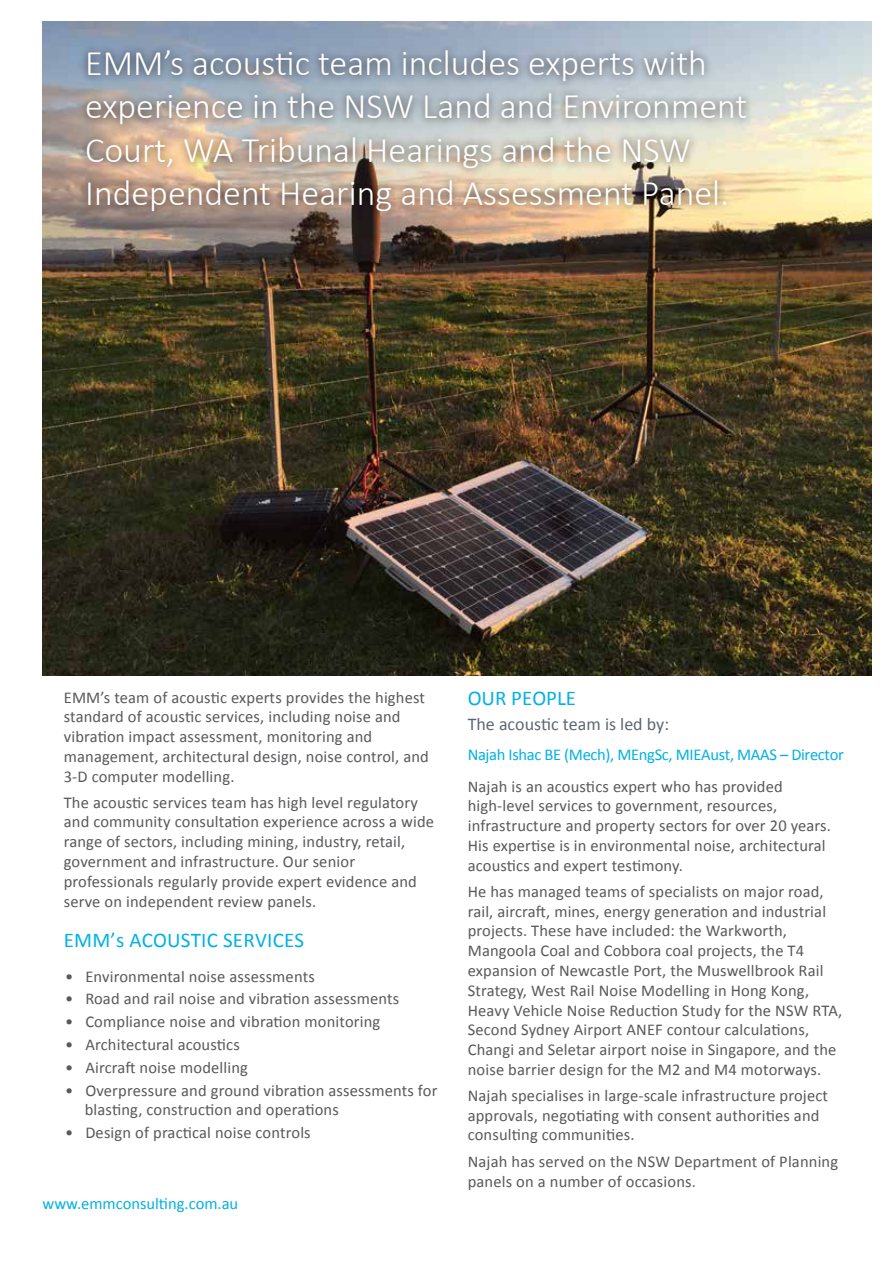
<style>
.page{position:relative;width:893px;height:1263px;background:#fff}
.page>*{position:absolute;margin:0;border:0;box-sizing:border-box;transform-origin:0 0}
.t1{font:300 36px/43.2px "Calibri";color:#fff}
.t2{font:21px "Calibri";letter-spacing:.01em;color:#00b1e3}
.t3{font:18px "Calibri";color:#5d6770}
.t4{font:16.5px/19.8px "Calibri";letter-spacing:.01em;color:#58595b}
.t5{font:16.5px "Calibri";letter-spacing:-.02em;color:#00b1e3}
.t6{font:16.5px "Calibri";color:#00b1e3}
</style>
<div class="page">
<img style="left:43px;top:21px;width:829px;height:655px">
<img style="left:73px;top:33px;width:769px;height:580px">
<h1 class="t1" style="left:85px;top:40px;width:664px">EMM’s acoustic team includes experts with experience in the NSW Land and Environment Court, WA Tribunal Hearings and the NSW Independent Hearing and Assessment Panel.</h1>
<p class="t4" style="left:64px;top:687px;width:367px">EMM’s team of acoustic experts provides the highest standard of acoustic services, including noise and vibration impact assessment, monitoring and management, architectural design, noise control, and 3-D computer modelling.</p>
<p class="t4" style="left:64px;top:792px;width:372px">The acoustic services team has high level regulatory and community consultation experience across a wide range of sectors, including mining, industry, retail, government and infrastructure. Our senior professionals regularly provide expert evidence and serve on independent review panels.</p>
<p class="t2" style="left:64px;top:926px;width:242px">EMM’s ACOUSTIC SERVICES</p>
<p class="t4" style="left:65px;top:966px;width:251px">• Environmental noise assessments</p>
<p class="t4" style="left:65px;top:989px;width:335px">• Road and rail noise and vibration assessments</p>
<p class="t4" style="left:65px;top:1012px;width:317px">• Compliance noise and vibration monitoring</p>
<p class="t4" style="left:65px;top:1035px;width:176px">• Architectural acoustics</p>
<p class="t4" style="left:65px;top:1057px;width:184px">• Aircraft noise modelling</p>
<p class="t4" style="left:85px;top:1080px;width:354px;text-indent:-20px">• Overpressure and ground vibration assessments for blasting, construction and operations</p>
<p class="t4" style="left:65px;top:1123px;width:247px">• Design of practical noise controls</p>
<p class="t6" style="left:43px;top:1193px;width:197px">www.emmconsulting.com.au</p>
<p class="t2" style="left:468px;top:685px;width:110px">OUR PEOPLE</p>
<p class="t3" style="left:468px;top:712px;width:203px">The acoustic team is led by:</p>
<p class="t5" style="left:468px;top:744px;width:378px">Najah Ishac BE (Mech), MEngSc, MIEAust, MAAS – Director</p>
<p class="t4" style="left:468px;top:776px;width:365px">Najah is an acoustics expert who has provided high-level services to government, resources, infrastructure and property sectors for over 20 years.<br>His expertise is in environmental noise, architectural acoustics and expert testimony.</p>
<p class="t4" style="left:468px;top:881px;width:376px">He has managed teams of specialists on major road, rail, aircraft, mines, energy generation and industrial projects. These have included: the Warkworth, Mangoola Coal and Cobbora coal projects, the T4 expansion of Newcastle Port, the Muswellbrook Rail Strategy, West Rail Noise Modelling in Hong Kong, Heavy Vehicle Noise Reduction Study for the NSW RTA, Second Sydney Airport ANEF contour calculations, Changi and Seletar airport noise in Singapore, and the noise barrier design for the M2 and M4 motorways.</p>
<p class="t4" style="left:468px;top:1085px;width:362px">Najah specialises in large-scale infrastructure project approvals, negotiating with consent authorities and consulting communities.</p>
<p class="t4" style="left:468px;top:1152px;width:372px">Najah has served on the NSW Department of Planning panels on a number of occasions.</p>
</div>
